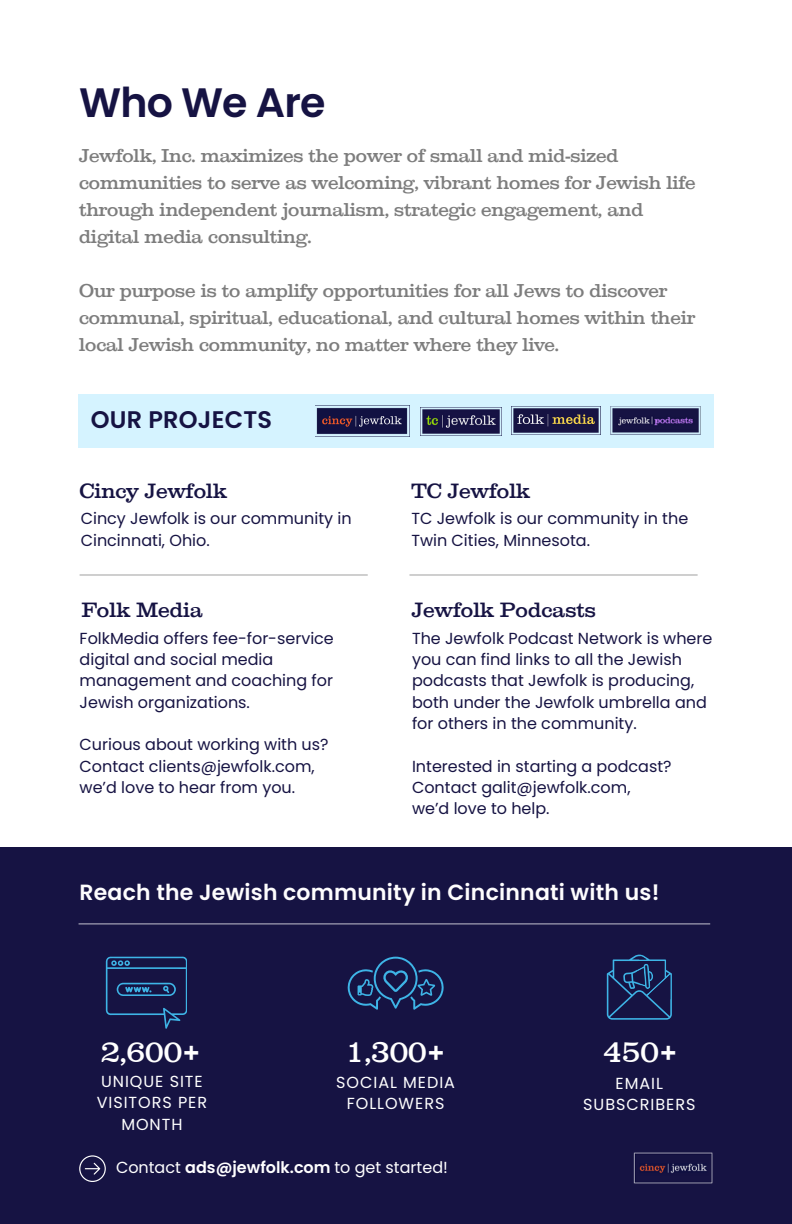
<style>
.page{position:relative;width:792px;height:1224px;background:#fff}
.page>*{position:absolute;margin:0;border:0;box-sizing:border-box;transform-origin:0 0}
.t1{font:600 41px "Poppins";letter-spacing:-.02em;color:#161343}
.t2{font:28px "Clarendon";color:#fff}
.t3{font:600 24px "Poppins";letter-spacing:.01em;color:#161343}
.t4{font:600 22px "Poppins";letter-spacing:.01em;color:#fefdfe}
.t5{font:20px "Clarendon";letter-spacing:.01em;color:#161343}
.t6{font:18px/27px "Clarendon";color:#7d7d7d}
.t7{font:16px/21.4px "Poppins";color:#161343}
.t8{font:16px/21.4px "Poppins";letter-spacing:.06em;color:#fff;text-align:center}
.t9{font:16px "Poppins";color:#fff}
.s1{font-weight:600}
</style>
<div class="page">
<div style="left:0;top:848px;width:792px;height:376px;background:#161343"></div>
<div style="left:79px;top:394px;width:635px;height:53px;background:#d5f3ff"></div>
<img style="left:512px;top:406px;width:88px;height:29px">
<img style="left:315px;top:405px;width:94px;height:32px">
<img style="left:420px;top:407px;width:81px;height:29px">
<svg style="left:106px;top:957px;width:81px;height:72px"></svg>
<svg style="left:348px;top:957px;width:96px;height:52px"></svg>
<svg style="left:607px;top:955px;width:64px;height:64px"></svg>
<img style="left:611px;top:406px;width:90px;height:29px">
<hr style="left:79px;top:923px;width:631px;height:2px;background:#fff">
<hr style="left:80px;top:574px;width:288px;height:2px;background:#bfbfbf">
<hr style="left:409px;top:574px;width:289px;height:2px;background:#bfbfbf">
<svg style="left:79px;top:1155px;width:27px;height:27px"></svg>
<img style="left:634px;top:1153px;width:79px;height:31px">
<p class="t1" style="left:79px;top:74px;width:248px">Who We Are</p>
<h5 class="t6" style="left:79px;top:141px;width:618px">Jewfolk, Inc. maximizes the power of small and mid-sized communities to serve as welcoming, vibrant homes for Jewish life through independent journalism, strategic engagement, and digital media consulting.</h5>
<p class="t6" style="left:79px;top:276px;width:617px">Our purpose is to amplify opportunities for all Jews to discover communal, spiritual, educational, and cultural homes within their local Jewish community, no matter where they live.</p>
<h5 class="t3" style="left:91px;top:403px;width:183px">OUR PROJECTS</h5>
<p class="t5" style="left:80px;top:478px;width:149px">Cincy Jewfolk</p>
<p class="t7" style="left:81px;top:508px;width:272px">Cincy Jewfolk is our community in<br>Cincinnati, Ohio.</p>
<p class="t5" style="left:411px;top:478px;width:120px">TC Jewfolk</p>
<p class="t7" style="left:411px;top:508px;width:278px">TC Jewfolk is our community in the<br>Twin Cities, Minnesota.</p>
<p class="t5" style="left:82px;top:597px;width:122px">Folk Media</p>
<p class="t5" style="left:412px;top:597px;width:186px">Jewfolk Podcasts</p>
<p class="t7" style="left:80px;top:627px;width:256px">FolkMedia offers fee-for-service digital and social media management and coaching for<br>Jewish organizations.</p>
<h5 class="t7" style="left:80px;top:734px;width:251px">Curious about working with us?</h5>
<p class="t7" style="left:80px;top:755px;width:237px">Contact clients@jewfolk.com,</p>
<h5 class="t7" style="left:80px;top:777px;width:217px">we’d love to hear from you.</h5>
<p class="t7" style="left:412px;top:627px;width:302px">The Jewfolk Podcast Network is where you can find links to all the Jewish podcasts that Jewfolk is producing, both under the Jewfolk umbrella and for others in the community.</p>
<h4 class="t7" style="left:412px;top:755px;width:261px">Interested in starting a podcast?<br>Contact galit@jewfolk.com,</h4>
<p class="t7" style="left:412px;top:798px;width:139px">we’d love to help.</p>
<p class="t4" style="left:80px;top:877px;width:581px">Reach the Jewish community in Cincinnati with us!</p>
<h5 class="t2" style="left:101px;top:1034px;width:101px">2,600+</h5>
<p class="t2" style="left:346px;top:1034px;width:101px">1,300+</p>
<p class="t2" style="left:604px;top:1034px;width:76px">450+</p>
<h5 class="t8" style="left:97px;top:1071px;width:112px">UNIQUE SITE<br>VISITORS PER<br>MONTH</h5>
<h3 class="t8" style="left:336px;top:1071px;width:120px">SOCIAL MEDIA<br>FOLLOWERS</h3>
<p class="t8" style="left:583px;top:1073px;width:114px">EMAIL<br>SUBSCRIBERS</p>
<p class="t9" style="left:116px;top:1156px;width:333px">Contact <span class="s1">ads@jewfolk.com</span> to get started!</p>
</div>
